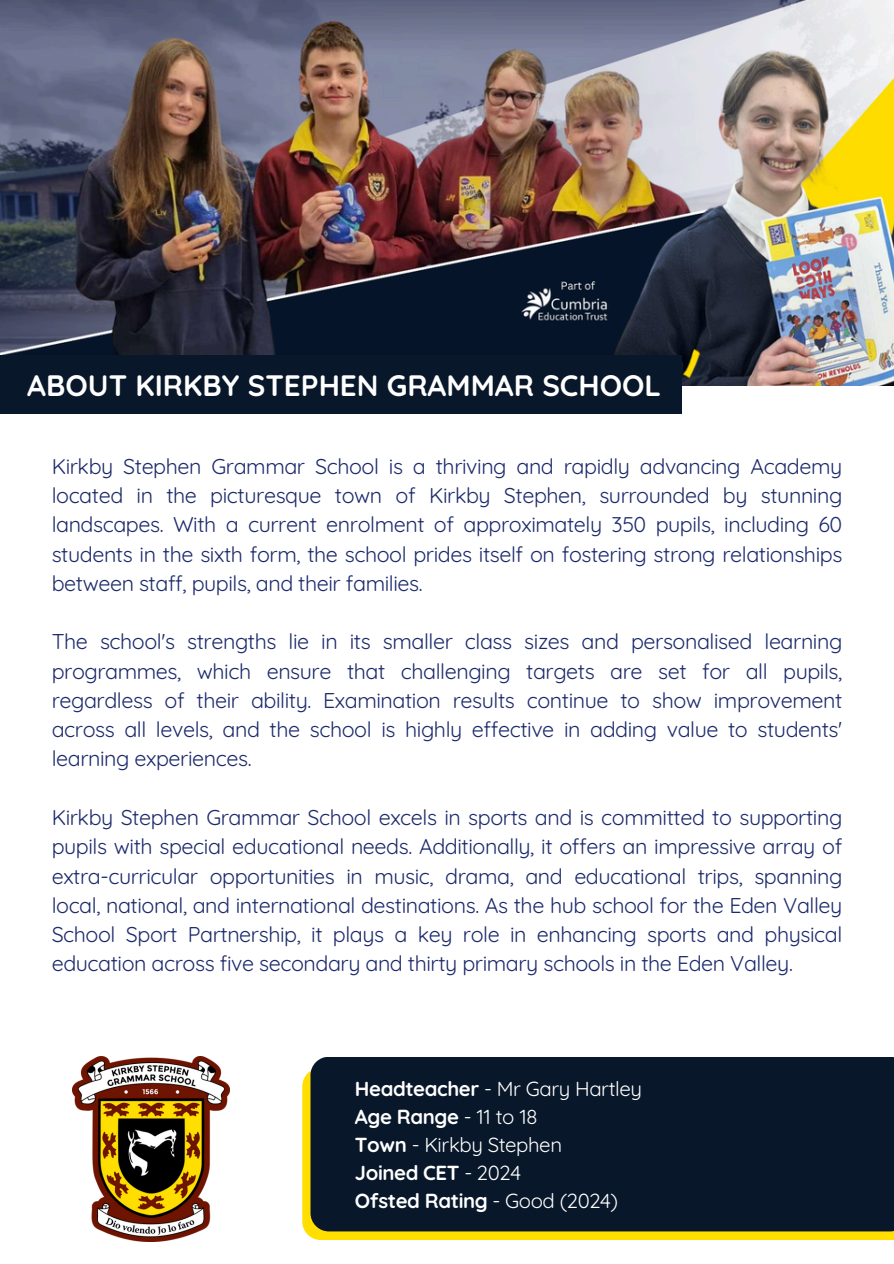
<style>
.page{position:relative;width:894px;height:1264px;background:#fff}
.page>*{position:absolute;margin:0;border:0;box-sizing:border-box;transform-origin:0 0}
.t1{font:700 29.55px "Quicksand";color:#fff}
.t2{font:21.45px/29.2px "Quicksand";letter-spacing:-.02em;color:#1c2a6b;text-align:justify}
.t3{font:700 20.25px "Quicksand";letter-spacing:-.02em;color:#fff}
.t4{font:20.25px "Quicksand";letter-spacing:-.02em;color:#fff}
.s1{font-weight:700}
.s2{font-weight:400}
</style>
<div class="page">
<svg style="left:302px;top:1071px;width:591px;height:168px;background:#f4d607"></svg>
<div style="left:310px;top:1057px;width:583px;height:174px;background:#08172a"></div>
<img style="left:0;top:0;width:893px;height:385px">
<img style="left:73px;top:1056px;width:156px;height:185px">
<div style="left:0;top:356px;width:681px;height:58px;background:#08172a"></div>
<p class="t1" style="left:27px;top:366px;width:635px">ABOUT KIRKBY STEPHEN GRAMMAR SCHOOL</p>
<p class="t2" style="left:52px;top:451px;width:792px">Kirkby Stephen Grammar School is a thriving and rapidly advancing Academy located in the picturesque town of Kirkby Stephen, surrounded by stunning landscapes. With a current enrolment of approximately 350 pupils, including 60 students in the sixth form, the school prides itself on fostering strong relationships between staff, pupils, and their families.</p>
<h1 class="t2" style="left:52px;top:626px;width:792px">The school's strengths lie in its smaller class sizes and personalised learning programmes, which ensure that challenging targets are set for all pupils, regardless of their ability. Examination results continue to show improvement across all levels, and the school is highly effective in adding value to students' learning experiences.</h1>
<p class="t2" style="left:52px;top:802px;width:792px">Kirkby Stephen Grammar School excels in sports and is committed to supporting pupils with special educational needs. Additionally, it offers an impressive array of extra-curricular opportunities in music, drama, and educational trips, spanning local, national, and international destinations. As the hub school for the Eden Valley School Sport Partnership, it plays a key role in enhancing sports and physical education across five secondary and thirty primary schools in the Eden Valley.</p>
<p class="t4" style="left:355px;top:1075px;width:288px"><span class="s1">Headteacher</span> - Mr Gary Hartley</p>
<p class="t3" style="left:355px;top:1103px;width:184px">Age Range <span class="s2">- 11 to 18</span></p>
<p class="t4" style="left:355px;top:1131px;width:209px"><span class="s1">Town</span> - Kirkby Stephen</p>
<p class="t3" style="left:355px;top:1159px;width:168px">Joined CET <span class="s2">- 2024</span></p>
<p class="t3" style="left:355px;top:1187px;width:265px">Ofsted Rating <span class="s2">- Good (2024)</span></p>
</div>
